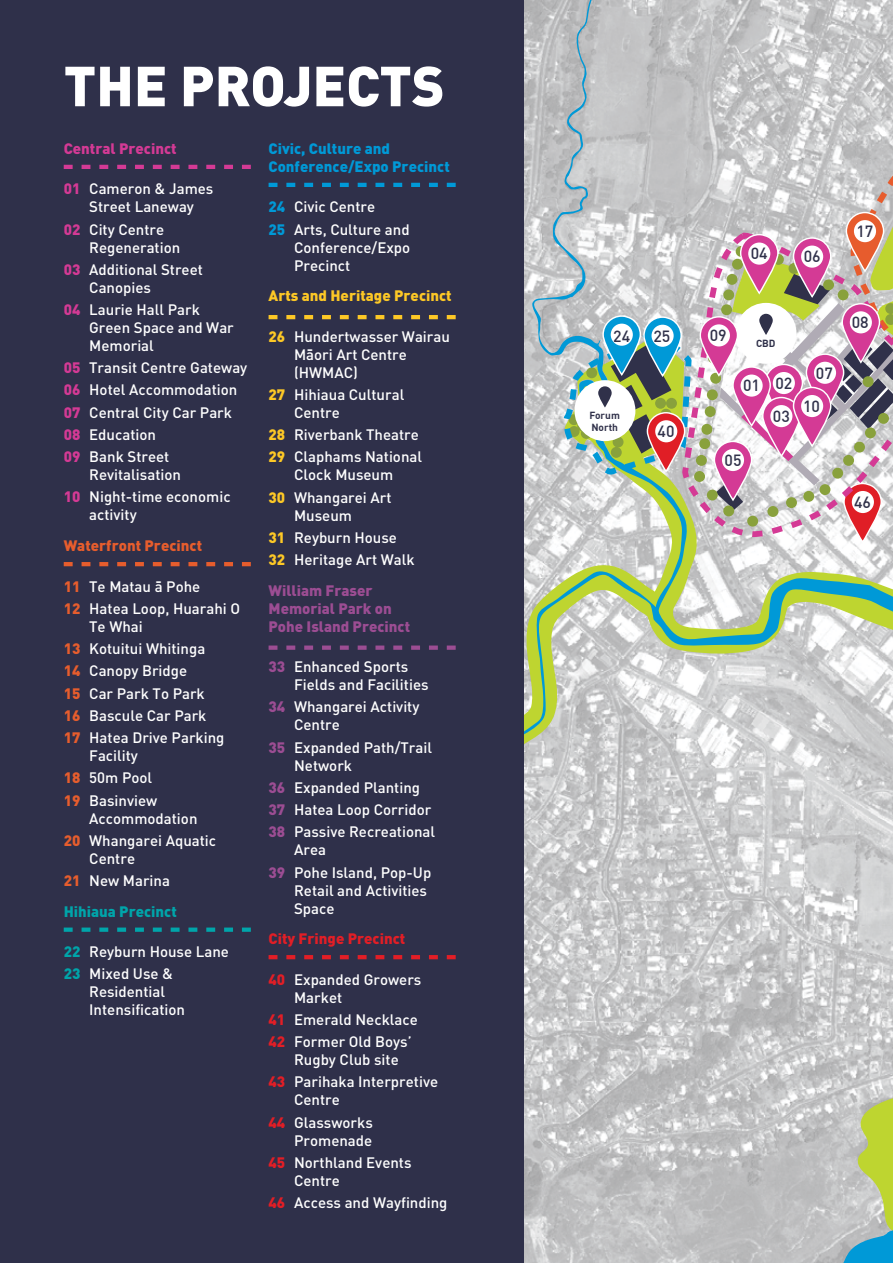
<style>
.page{position:relative;width:893px;height:1263px;background:#fff}
.page>*{position:absolute;margin:0;border:0;box-sizing:border-box;transform-origin:0 0}
.t1{font:900 55.5px "DIN Offc";color:#fff}
.t2{font:500 15.9px/32.1px "DIN Offc";color:#30314a;text-align:right}
.t3{font:500 15px/22.2px "DIN Maori";color:#fff}
.t4{font:900 15px/18px "DIN Maori";color:#9c4d93}
.t5{font:900 15px/18px "DIN Maori";color:#0099d7}
.t6{font:900 15px "DIN Maori";color:#fdc826}
.t7{font:900 15px "DIN Maori";color:#e75d2d}
.t8{font:900 15px "DIN Maori";color:#e21e26}
.t9{font:900 15px "DIN Maori";color:#d43a95}
.t10{font:900 15px "DIN Maori";color:#00a5aa}
.t11{font:700 10.05px/11.6px "DIN Offc";color:#30314a}
.s1{font-weight:900;color:#d43a95}
.s2{font-weight:900;color:#e75d2d}
.s3{font-weight:900;color:#00a5aa}
.s4{font-weight:900;color:#0099d7}
.s5{font-weight:900;color:#fdc826}
.s6{font-weight:900;color:#9c4d93}
.s7{font-weight:900;color:#e21e26}
</style>
<div class="page">
<svg style="left:524px;top:0;width:369px;height:1263px"></svg>
<svg style="left:844px;top:137px;width:49px;height:923px"></svg>
<svg style="left:556px;top:190px;width:337px;height:353px"></svg>
<div style="left:801px;top:395px;width:22px;height:22px;background:#fff;border-radius:50%"></div>
<div style="left:0;top:0;width:524px;height:1263px;background:#2f304a"></div>
<svg style="left:64px;top:165px;width:187px;height:4px"></svg>
<svg style="left:64px;top:562px;width:187px;height:4px"></svg>
<svg style="left:64px;top:928px;width:187px;height:4px"></svg>
<svg style="left:269px;top:183px;width:187px;height:4px"></svg>
<svg style="left:269px;top:315px;width:187px;height:4px"></svg>
<svg style="left:269px;top:646px;width:187px;height:4px"></svg>
<svg style="left:269px;top:955px;width:187px;height:4px"></svg>
<h1 class="t1" style="left:64px;top:48px;width:382px">THE PROJECTS</h1>
<p class="t9" style="left:64px;top:143px;width:114px">Central Precinct</p>
<p class="t3" style="left:64px;top:182px;width:151px;line-height:18px;text-align:center"><span class="s1">01</span> Cameron &amp; James<br>Street Laneway</p>
<p class="t3" style="left:89px;top:222px;width:93px;line-height:18px;text-indent:-26px"><span class="s1">02</span> City Centre<br>Regeneration</p>
<p class="t3" style="left:89px;top:262px;width:115px;line-height:18px;text-indent:-26px"><span class="s1">03</span> Additional Street<br>Canopies</p>
<p class="t3" style="left:89px;top:302px;width:146px;line-height:18px;text-indent:-26px"><span class="s1">04</span> Laurie Hall Park<br>Green Space and War<br>Memorial</p>
<p class="t3" style="left:64px;top:358px;width:185px"><span class="s1">05</span> Transit Centre Gateway<br><span class="s1">06</span> Hotel Accommodation<br><span class="s1">07</span> Central City Car Park<br><span class="s1">08</span> Education<br><span class="s1">09</span> Bank Street</p>
<p class="t3" style="left:64px;top:465px;width:168px;text-indent:26px">Revitalisation<br><span class="s1">10</span> Night-time economic</p>
<p class="t3" style="left:89px;top:506px;width:49px">activity</p>
<p class="t7" style="left:64px;top:540px;width:140px">Waterfront Precinct</p>
<p class="t3" style="left:64px;top:577px;width:178px"><span class="s2">11</span> Te Matau ä Pohe<br><span class="s2">12</span> Hatea Loop, Huarahi O</p>
<p class="t3" style="left:64px;top:617px;width:162px;text-indent:26px">Te Whai<br><span class="s2">13</span> Kotuitui Whitinga<br><span class="s2">14</span> Canopy Bridge<br><span class="s2">15</span> Car Park To Park<br><span class="s2">16</span> Bascule Car Park<br><span class="s2">17</span> Hatea Drive Parking</p>
<p class="t3" style="left:64px;top:746px;width:95px;text-align:center">Facility<br><span class="s2">18</span> 50m Pool<br><span class="s2">19</span> Basinview</p>
<p class="t3" style="left:64px;top:809px;width:154px;text-align:center">Accommodation<br><span class="s2">20</span> Whangarei Aquatic</p>
<p class="t3" style="left:64px;top:849px;width:108px;text-indent:26px">Centre<br><span class="s2">21</span> New Marina</p>
<p class="t10" style="left:64px;top:906px;width:115px">Hihiaua Precinct</p>
<p class="t3" style="left:64px;top:942px;width:167px"><span class="s3">22</span> Reyburn House Lane<br><span class="s3">23</span> Mixed Use &amp;</p>
<p class="t3" style="left:89px;top:985px;width:97px;line-height:18px">Residential<br>Intensification</p>
<p class="t5" style="left:269px;top:141px;width:183px">Civic, Culture and<br>Conference/Expo Precinct</p>
<p class="t3" style="left:269px;top:198px;width:143px"><span class="s4">24</span> Civic Centre<br><span class="s4">25</span> Arts, Culture and</p>
<p class="t3" style="left:294px;top:240px;width:118px;line-height:18px">Conference/Expo<br>Precinct</p>
<p class="t6" style="left:269px;top:291px;width:185px">Arts and Heritage Precinct</p>
<p class="t3" style="left:294px;top:329px;width:157px;line-height:18px;text-indent:-26px"><span class="s5">26</span> Hundertwasser Wairau<br>Mäori Art Centre (HWMAC)</p>
<p class="t3" style="left:294px;top:387px;width:112px;line-height:18px;text-indent:-26px"><span class="s5">27</span> Hihiaua Cultural<br>Centre</p>
<p class="t3" style="left:269px;top:425px;width:155px"><span class="s5">28</span> Riverbank Theatre<br><span class="s5">29</span> Claphams National</p>
<p class="t3" style="left:269px;top:466px;width:126px;text-align:right">Clock Museum<br><span class="s5">30</span> Whangarei Art</p>
<p class="t3" style="left:269px;top:506px;width:148px;text-indent:26px">Museum<br><span class="s5">31</span> Reyburn House<br><span class="s5">32</span> Heritage Art Walk</p>
<p class="t4" style="left:269px;top:583px;width:143px">William Fraser<br>Memorial Park on<br>Pohe Island Precinct</p>
<p class="t3" style="left:294px;top:659px;width:136px;line-height:18px;text-indent:-26px"><span class="s6">33</span> Enhanced Sports<br>Fields and Facilities</p>
<p class="t3" style="left:294px;top:700px;width:127px;line-height:18px;text-indent:-26px"><span class="s6">34</span> Whangarei Activity<br>Centre</p>
<p class="t3" style="left:294px;top:740px;width:139px;line-height:18px;text-indent:-26px"><span class="s6">35</span> Expanded Path/Trail<br>Network</p>
<p class="t3" style="left:269px;top:778px;width:168px"><span class="s6">36</span> Expanded Planting<br><span class="s6">37</span> Hatea Loop Corridor<br><span class="s6">38</span> Passive Recreational</p>
<p class="t3" style="left:269px;top:841px;width:164px;text-indent:26px">Area<br><span class="s6">39</span> Pohe Island, Pop-Up</p>
<p class="t3" style="left:294px;top:883px;width:135px;line-height:18px">Retail and Activities<br>Space</p>
<p class="t8" style="left:269px;top:934px;width:138px">City Fringe Precinct</p>
<p class="t3" style="left:294px;top:972px;width:129px;line-height:18px;text-indent:-26px"><span class="s7">40</span> Expanded Growers<br>Market</p>
<p class="t3" style="left:269px;top:1010px;width:151px"><span class="s7">41</span> Emerald Necklace<br><span class="s7">42</span> Former Old Boys’</p>
<p class="t3" style="left:269px;top:1050px;width:171px;text-indent:26px">Rugby Club site<br><span class="s7">43</span> Parihaka Interpretive</p>
<p class="t3" style="left:269px;top:1091px;width:106px;text-align:center">Centre<br><span class="s7">44</span> Glassworks</p>
<p class="t3" style="left:269px;top:1131px;width:144px;text-indent:26px">Promenade<br><span class="s7">45</span> Northland Events</p>
<p class="t3" style="left:269px;top:1171px;width:180px;text-indent:26px">Centre<br><span class="s7">46</span> Access and Wayfinding</p>
<p class="t2" style="left:613px;top:319px;width:18px">24</p>
<p class="t2" style="left:653px;top:319px;width:18px">25</p>
<p class="t11" style="left:589px;top:409px;width:32px">Forum<br>North</p>
<p class="t2" style="left:657px;top:415px;width:18px">40</p>
<p class="t2" style="left:751px;top:237px;width:18px">04</p>
<p class="t2" style="left:804px;top:240px;width:18px">06</p>
<p class="t2" style="left:856px;top:214px;width:18px">17</p>
<p class="t2" style="left:710px;top:319px;width:18px">09</p>
<p class="t11" style="left:756px;top:337px;width:21px">CBD</p>
<p class="t2" style="left:743px;top:367px;width:51px">01 02<br>03</p>
<p class="t2" style="left:724px;top:443px;width:18px">05</p>
<p class="t2" style="left:816px;top:356px;width:18px">07</p>
<p class="t2" style="left:803px;top:389px;width:18px">10</p>
<p class="t2" style="left:852px;top:306px;width:18px">08</p>
<p class="t2" style="left:854px;top:485px;width:18px">46</p>
</div>
